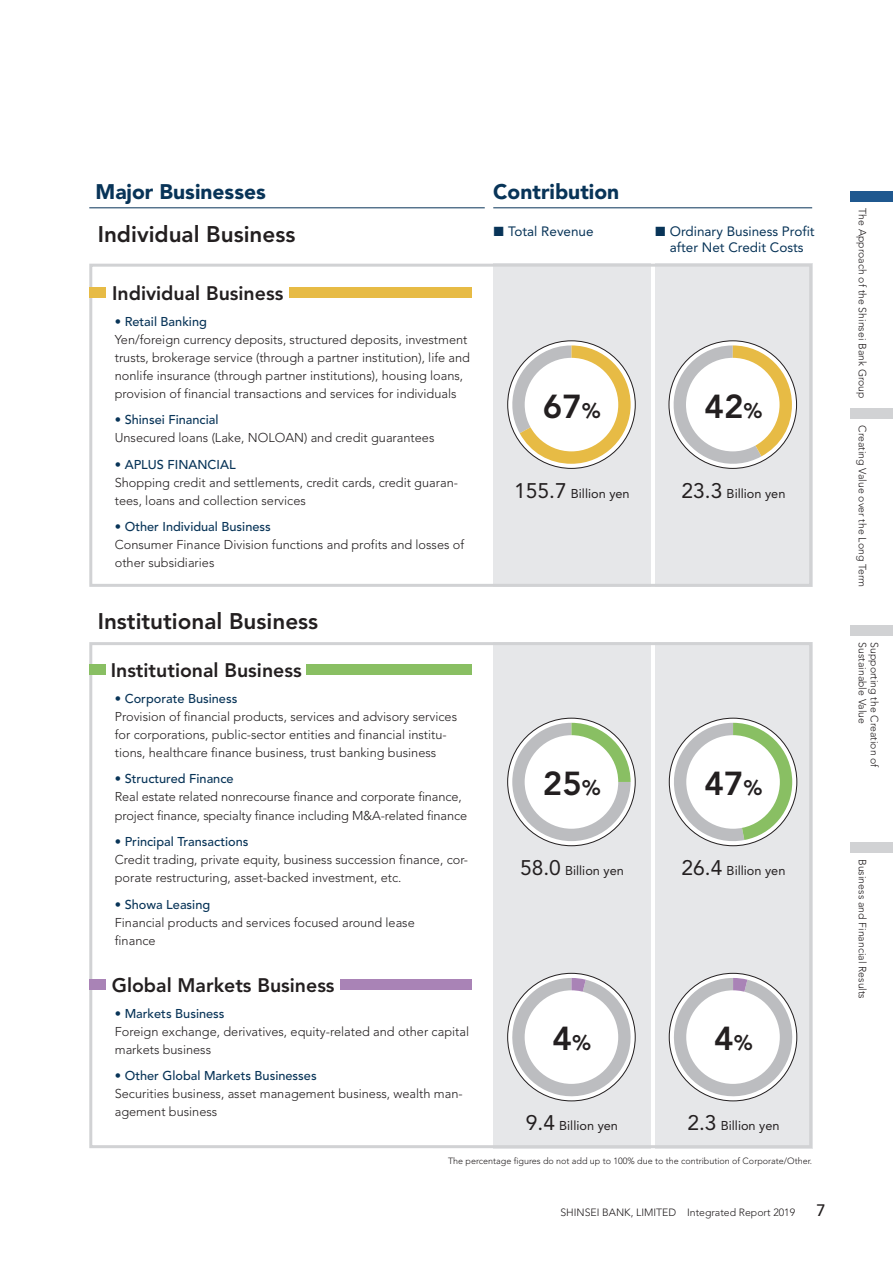
<style>
.page{position:relative;width:893px;height:1263px;background:#fff}
.page>*{position:absolute;margin:0;border:0;box-sizing:border-box;transform-origin:0 0}
.t1{font:800 33px "Avenir";color:#231f20}
.t2{font:800 22.5px "Avenir";color:#231f20}
.t3{font:900 21px "Avenir";color:#083458}
.t4{font:800 19.5px "Avenir";color:#231f20}
.t5{font:500 16.5px "Avenir";color:#231f20}
.t6{font:13.5px/16.5px "Avenir";color:#083458;text-align:center}
.t7{font:300 12.75px/18px "Avenir";color:#231f20}
.t8{font:500 12.75px "Avenir";color:#083458}
.t9{font:12.75px "Avenir";color:#231f20}
.t10{font:300 10.5px "Avenir";color:#231f20}
.t11{font:300 9px "Avenir";color:#231f20}
.s1{font-family:"European Pi Three"}
.s2{font-size:21px}
</style>
<div class="page">
<div style="left:493px;top:264px;width:158px;height:323px;background:#e6e7e9"></div>
<div style="left:493px;top:642px;width:158px;height:506px;background:#e6e7e9"></div>
<div style="left:655px;top:264px;width:157px;height:323px;background:#e6e7e9"></div>
<div style="left:655px;top:642px;width:157px;height:506px;background:#e6e7e9"></div>
<hr style="left:89px;top:208px;width:396px;height:1px;background:#083458">
<hr style="left:493px;top:208px;width:319px;height:1px;background:#083458">
<div style="left:89px;top:264px;width:723px;height:323px;border:3px solid #d1d2d4"></div>
<div style="left:89px;top:642px;width:723px;height:506px;border:3px solid #d1d2d4"></div>
<div style="left:89px;top:664px;width:383px;height:11px;background:#89bf63"></div>
<div style="left:89px;top:979px;width:383px;height:10px;background:#a983b6"></div>
<svg style="left:668px;top:345px;width:124px;height:124px"></svg>
<div style="left:686px;top:358px;width:93px;height:93px;background:#fff;border-radius:50%"></div>
<svg style="left:507px;top:345px;width:124px;height:119px"></svg>
<div style="left:525px;top:358px;width:93px;height:93px;background:#fff;border-radius:50%"></div>
<svg style="left:669px;top:723px;width:123px;height:123px"></svg>
<div style="left:686px;top:735px;width:94px;height:94px;background:#fff;border-radius:50%"></div>
<svg style="left:508px;top:718px;width:127px;height:128px"></svg>
<svg style="left:512px;top:723px;width:119px;height:118px"></svg>
<div style="left:525px;top:735px;width:93px;height:94px;background:#fff;border-radius:50%"></div>
<svg style="left:668px;top:978px;width:130px;height:124px"></svg>
<div style="left:686px;top:990px;width:94px;height:94px;background:#fff;border-radius:50%"></div>
<svg style="left:507px;top:978px;width:129px;height:124px"></svg>
<div style="left:525px;top:990px;width:93px;height:94px;background:#fff;border-radius:50%"></div>
<div style="left:89px;top:287px;width:383px;height:11px;background:#e7bb45"></div>
<div style="left:106px;top:657px;width:200px;height:25px;background:#fff"></div>
<div style="left:106px;top:972px;width:234px;height:25px;background:#fff"></div>
<div style="left:106px;top:280px;width:183px;height:25px;background:#fff"></div>
<div style="left:850px;top:191px;width:43px;height:11px;background:#1f588f"></div>
<div style="left:850px;top:408px;width:43px;height:11px;background:#d1d2d4"></div>
<div style="left:850px;top:625px;width:43px;height:11px;background:#d1d2d4"></div>
<div style="left:850px;top:842px;width:43px;height:11px;background:#d1d2d4"></div>
<h3 class="t3" style="left:96px;top:179px;width:172px">Major Businesses</h3>
<h3 class="t3" style="left:493px;top:179px;width:127px">Contribution</h3>
<h2 class="t2" style="left:98px;top:221px;width:199px">Individual Business</h2>
<h3 class="t4" style="left:112px;top:281px;width:173px">Individual Business</h3>
<p class="t8" style="left:115px;top:314px;width:94px">• Retail Banking</p>
<p class="t7" style="left:115px;top:330px;width:357px">Yen/foreign currency deposits, structured deposits, investment trusts, brokerage service (through a partner institution), life and nonlife insurance (through partner institutions), housing loans, provision of financial transactions and services for individuals</p>
<p class="t8" style="left:115px;top:412px;width:105px">• Shinsei Financial</p>
<p class="t7" style="left:115px;top:429px;width:321px">Unsecured loans (Lake, NOLOAN) and credit guarantees</p>
<p class="t8" style="left:115px;top:457px;width:122px">• APLUS FINANCIAL</p>
<p class="t7" style="left:115px;top:473px;width:345px">Shopping credit and settlements, credit cards, credit guaran&shy;tees, loans and collection services</p>
<p class="t8" style="left:115px;top:519px;width:158px">• Other Individual Business</p>
<p class="t7" style="left:115px;top:536px;width:351px">Consumer Finance Division functions and profits and losses of other subsidiaries</p>
<h2 class="t2" style="left:98px;top:608px;width:222px">Institutional Business</h2>
<h3 class="t4" style="left:111px;top:659px;width:193px">Institutional Business</h3>
<p class="t8" style="left:115px;top:691px;width:124px">• Corporate Business</p>
<p class="t7" style="left:115px;top:707px;width:344px">Provision of financial products, services and advisory services for corporations, public-sector entities and financial institu&shy;tions, healthcare finance business, trust banking business</p>
<p class="t8" style="left:115px;top:772px;width:120px">• Structured Finance</p>
<p class="t7" style="left:115px;top:788px;width:354px">Real estate related nonrecourse finance and corporate finance, project finance, specialty finance including M&amp;A-related finance</p>
<p class="t8" style="left:115px;top:834px;width:135px">• Principal Transactions</p>
<p class="t7" style="left:115px;top:850px;width:355px">Credit trading, private equity, business succession finance, cor&shy;porate restructuring, asset-backed investment, etc.</p>
<p class="t8" style="left:115px;top:897px;width:97px">• Showa Leasing</p>
<p class="t7" style="left:115px;top:913px;width:301px">Financial products and services focused around lease finance</p>
<h3 class="t4" style="left:112px;top:973px;width:224px">Global Markets Business</h3>
<p class="t6" style="left:493px;top:223px;width:102px"><span class="s1">L</span> Total Revenue</p>
<p class="t6" style="left:655px;top:223px;width:161px"><span class="s1">L</span> Ordinary Business Profit after Net Credit Costs</p>
<h1 class="t1" style="left:543px;top:387px;width:60px">67<span class="s2">%</span></h1>
<p class="t9" style="left:514px;top:486px;width:117px"><span class="s2">155.7</span> Billion yen</p>
<h1 class="t1" style="left:704px;top:387px;width:60px">42<span class="s2">%</span></h1>
<p class="t9" style="left:682px;top:486px;width:105px"><span class="s2">23.3</span> Billion yen</p>
<h1 class="t1" style="left:543px;top:764px;width:60px">25<span class="s2">%</span></h1>
<p class="t9" style="left:520px;top:863px;width:105px"><span class="s2">58.0</span> Billion yen</p>
<h1 class="t1" style="left:704px;top:764px;width:60px">47<span class="s2">%</span></h1>
<p class="t9" style="left:682px;top:863px;width:105px"><span class="s2">26.4</span> Billion yen</p>
<p class="t8" style="left:115px;top:1006px;width:111px">• Markets Business</p>
<p class="t7" style="left:115px;top:1022px;width:356px">Foreign exchange, derivatives, equity-related and other capital markets business</p>
<p class="t8" style="left:115px;top:1068px;width:203px">• Other Global Markets Businesses</p>
<p class="t7" style="left:115px;top:1085px;width:349px">Securities business, asset management business, wealth man&shy;agement business</p>
<h1 class="t1" style="left:553px;top:1019px;width:40px">4<span class="s2">%</span></h1>
<h1 class="t1" style="left:714px;top:1019px;width:40px">4<span class="s2">%</span></h1>
<p class="t9" style="left:687px;top:1118px;width:94px"><span class="s2">2.3</span> Billion yen</p>
<p class="t11" style="left:448px;top:1155px;width:366px">The percentage figures do not add up to 100% due to the contribution of Corporate/Other.</p>
<p class="t9" style="left:526px;top:1118px;width:94px"><span class="s2">9.4</span> Billion yen</p>
<p class="t10" style="left:560px;top:1206px;width:236px">SHINSEI BANK, LIMITED Integrated Report 2019</p>
<p class="t5" style="left:816px;top:1201px;width:11px">7</p>
<p class="t10" style="left:869px;top:208px;width:192px;rotate:90deg">The Approach of the Shinsei Bank Group</p>
<p class="t10" style="left:869px;top:425px;width:163px;rotate:90deg">Creating Value over the Long Term</p>
<p class="t10" style="left:869px;top:642px;width:83px;rotate:90deg">Sustainable Value</p>
<p class="t10" style="left:881px;top:642px;width:127px;rotate:90deg">Supporting the Creation of</p>
<p class="t10" style="left:869px;top:859px;width:141px;rotate:90deg">Business and Financial Results</p>
</div>
